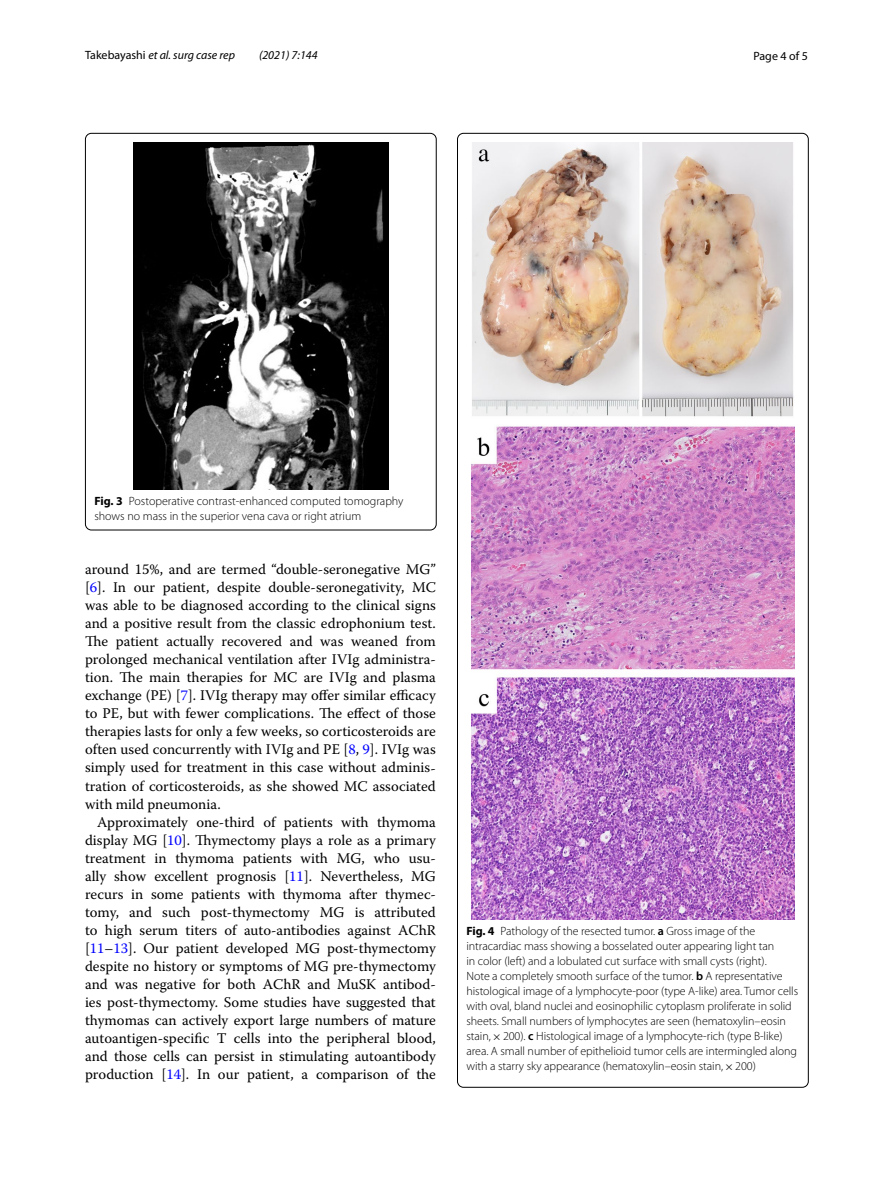
<style>
.page{position:relative;width:893px;height:1187px;background:#fff}
.page>*{position:absolute;margin:0;border:0;box-sizing:border-box;transform-origin:0 0}
.t1{font:14.7px/18px "Warnock Pro";color:#000;text-align:justify}
.t2{font:300 12px/15px "Myriad Pro";letter-spacing:-.005em;color:#000}
.t3{font:italic 12px "Myriad Pro";color:#000}
.t4{font:12px "Myriad Pro";color:#000}
.s1{font-style:normal}
.s2{font-weight:700}
.s3{color:#00f}
.s4{font-weight:600}
.s5{font-family:"MTSY";font-weight:400}
</style>
<div class="page">
<img style="left:133px;top:142px;width:255px;height:348px">
<div style="left:85px;top:133px;width:351px;height:397px;border:1px solid #000;border-radius:6px"></div>
<img style="left:471px;top:142px;width:323px;height:777px">
<p class="t3" style="left:85px;top:48px;width:151px"><span class="s1">Takebayashi</span> et al. surg case rep</p>
<p class="t3" style="left:259px;top:48px;width:60px">(2021) 7:144</p>
<p class="t4" style="left:753px;top:48px;width:56px">Page 4 of 5</p>
<p class="t2" style="left:94px;top:494px;width:311px"><span class="s2">Fig. 3</span> Postoperative contrast-enhanced computed tomography shows no mass in the superior vena cava or right atrium</p>
<p class="t1" style="left:85px;top:560px;width:352px">around 15%, and are termed “double-seronegative MG” [<span class="s3">6</span>]. In our patient, despite double-seronegativity, MC was able to be diagnosed according to the clinical signs and a positive result from the classic edrophonium test.<br>The patient actually recovered and was weaned from prolonged mechanical ventilation after IVIg administra&shy;tion. The main therapies for MC are IVIg and plasma exchange (PE) [<span class="s3">7</span>]. IVIg therapy may offer similar efficacy to PE, but with fewer complications. The effect of those therapies lasts for only a few weeks, so corticosteroids are often used concurrently with IVIg and PE [<span class="s3">8</span>, <span class="s3">9</span>]. IVIg was simply used for treatment in this case without adminis&shy;tration of corticosteroids, as she showed MC associated with mild pneumonia.</p>
<p class="t1" style="left:85px;top:812px;width:352px;text-indent:12px">Approximately one-third of patients with thymoma display MG [<span class="s3">10</span>]. Thymectomy plays a role as a primary treatment in thymoma patients with MG, who usu&shy;ally show excellent prognosis [<span class="s3">11</span>]. Nevertheless, MG recurs in some patients with thymoma after thymec&shy;tomy, and such post-thymectomy MG is attributed to high serum titers of auto-antibodies against AChR [<span class="s3">11</span>–<span class="s3">13</span>]. Our patient developed MG post-thymectomy despite no history or symptoms of MG pre-thymectomy and was negative for both AChR and MuSK antibod&shy;ies post-thymectomy. Some studies have suggested that thymomas can actively export large numbers of mature autoantigen-specific T cells into the peripheral blood, and those cells can persist in stimulating autoantibody production [<span class="s3">14</span>]. In our patient, a comparison of the</p>
<p class="t2" style="left:466px;top:923px;width:333px"><span class="s2">Fig. 4</span> Pathology of the resected tumor. <span class="s4">a</span> Gross image of the intracardiac mass showing a bosselated outer appearing light tan<br>in color (left) and a lobulated cut surface with small cysts (right).<br>Note a completely smooth surface of the tumor. <span class="s4">b</span> A representative histological image of a lymphocyte-poor (type A-like) area. Tumor cells with oval, bland nuclei and eosinophilic cytoplasm proliferate in solid sheets. Small numbers of lymphocytes are seen (hematoxylin–eosin stain,<span class="s5">×</span>200). <span class="s4">c</span> Histological image of a lymphocyte-rich (type B-like) area. A small number of epithelioid tumor cells are intermingled along with a starry sky appearance (hematoxylin–eosin stain,<span class="s5">×</span>200)</p>
</div>
